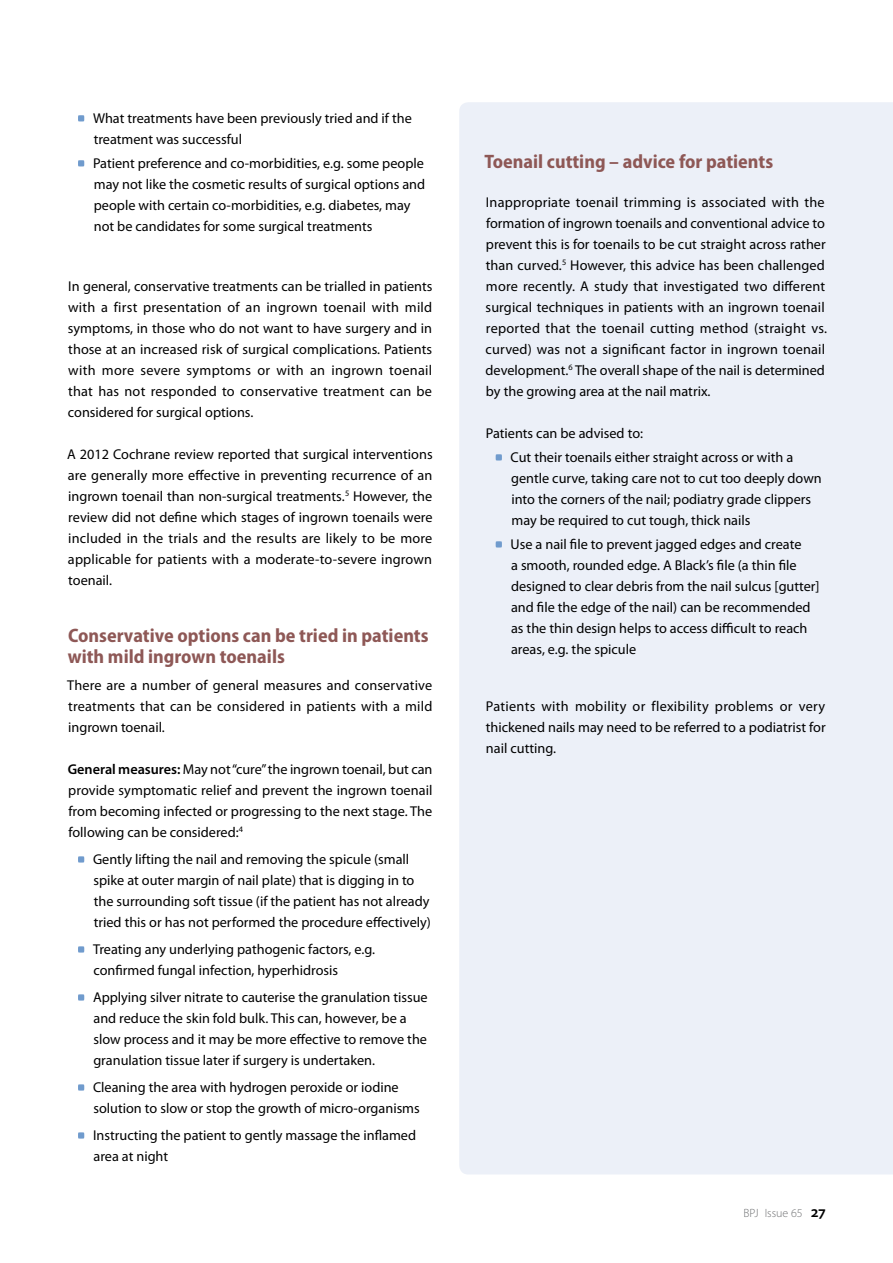
<style>
.page{position:relative;width:893px;height:1263px;background:#fff}
.page>*{position:absolute;margin:0;border:0;box-sizing:border-box;transform-origin:0 0}
.t1{font:700 semi-condensed 19.5px/21px "Myriad Pro";color:#8e5856}
.t2{font:14.25px/21px "Myriad Pro";color:#000}
.t3{font:300 12px "Myriad Pro";color:#707173}
.s1{font-weight:600}
.s2{font-weight:600;font-size:15.75px;color:#000}
</style>
<div class="page">
<div style="left:459px;top:102px;width:434px;height:1072px;background:#ecf0f8"></div>
<svg style="left:78px;top:115px;width:6px;height:7px"></svg>
<svg style="left:78px;top:160px;width:6px;height:7px"></svg>
<svg style="left:78px;top:856px;width:6px;height:7px"></svg>
<svg style="left:78px;top:946px;width:6px;height:7px"></svg>
<svg style="left:78px;top:994px;width:6px;height:7px"></svg>
<svg style="left:78px;top:1084px;width:6px;height:7px"></svg>
<svg style="left:78px;top:1132px;width:6px;height:7px"></svg>
<svg style="left:496px;top:454px;width:6px;height:7px"></svg>
<svg style="left:496px;top:541px;width:6px;height:7px"></svg>
<p class="t2" style="left:93px;top:107px;width:320px">What treatments have been previously tried and if the treatment was successful</p>
<p class="t2" style="left:93px;top:152px;width:334px">Patient preference and co-morbidities, e.g. some people may not like the cosmetic results of surgical options and people with certain co-morbidities, e.g. diabetes, may not be candidates for some surgical treatments</p>
<p class="t2" style="left:68px;top:276px;width:366px;text-align:justify">In general, conservative treatments can be trialled in patients with a first presentation of an ingrown toenail with mild symptoms, in those who do not want to have surgery and in those at an increased risk of surgical complications. Patients with more severe symptoms or with an ingrown toenail that has not responded to conservative treatment can be considered for surgical options.</p>
<p class="t2" style="left:67px;top:444px;width:367px;text-align:justify">A 2012 Cochrane review reported that surgical interventions are generally more effective in preventing recurrence of an ingrown toenail than non-surgical treatments.<sup>5</sup> However, the review did not define which stages of ingrown toenails were included in the trials and the results are likely to be more applicable for patients with a moderate-to-severe ingrown toenail.</p>
<h1 class="t1" style="left:68px;top:625px;width:362px">Conservative options can be tried in patients with mild ingrown toenails</h1>
<p class="t2" style="left:67px;top:674px;width:367px;text-align:justify">There are a number of general measures and conservative treatments that can be considered in patients with a mild ingrown toenail.</p>
<p class="t2" style="left:68px;top:759px;width:366px;text-align:justify"><span class="s1">General measures:</span> May not “cure” the ingrown toenail, but can provide symptomatic relief and prevent the ingrown toenail from becoming infected or progressing to the next stage. The following can be considered:<sup>4</sup></p>
<p class="t2" style="left:93px;top:848px;width:339px">Gently lifting the nail and removing the spicule (small spike at outer margin of nail plate) that is digging in to the surrounding soft tissue (if the patient has not already tried this or has not performed the procedure effectively)</p>
<p class="t2" style="left:93px;top:938px;width:284px">Treating any underlying pathogenic factors, e.g. confirmed fungal infection, hyperhidrosis</p>
<p class="t2" style="left:93px;top:986px;width:336px">Applying silver nitrate to cauterise the granulation tissue and reduce the skin fold bulk. This can, however, be a slow process and it may be more effective to remove the granulation tissue later if surgery is undertaken.</p>
<p class="t2" style="left:93px;top:1076px;width:328px">Cleaning the area with hydrogen peroxide or iodine solution to slow or stop the growth of micro-organisms</p>
<p class="t2" style="left:93px;top:1124px;width:325px">Instructing the patient to gently massage the inflamed area at night</p>
<h1 class="t1" style="left:484px;top:151px;width:290px">Toenail cutting – advice for patients</h1>
<p class="t2" style="left:486px;top:191px;width:343px">Inappropriate toenail trimming is associated with the formation of ingrown toenails and conventional advice to prevent this is for toenails to be cut straight across rather than curved.<sup>5</sup> However, this advice has been challenged more recently. A study that investigated two different surgical techniques in patients with an ingrown toenail reported that the toenail cutting method (straight vs. curved) was not a significant factor in ingrown toenail development.<sup>6</sup> The overall shape of the nail is determined by the growing area at the nail matrix.</p>
<p class="t2" style="left:511px;top:421px;width:284px;line-height:24px;text-indent:-25px">Patients can be advised to:<br>Cut their toenails either straight across or with a</p>
<p class="t2" style="left:511px;top:468px;width:312px">gentle curve, taking care not to cut too deeply down into the corners of the nail; podiatry grade clippers may be required to cut tough, thick nails</p>
<p class="t2" style="left:511px;top:533px;width:310px">Use a nail file to prevent jagged edges and create<br>a smooth, rounded edge. A Black’s file (a thin file designed to clear debris from the nail sulcus [gutter] and file the edge of the nail) can be recommended as the thin design helps to access difficult to reach areas, e.g. the spicule</p>
<p class="t2" style="left:486px;top:696px;width:341px;text-align:justify">Patients with mobility or flexibility problems or very thickened nails may need to be referred to a podiatrist for nail cutting.</p>
<p class="t3" style="left:743px;top:1206px;width:84px">BPJ Issue 65 <span class="s2">27</span></p>
</div>
